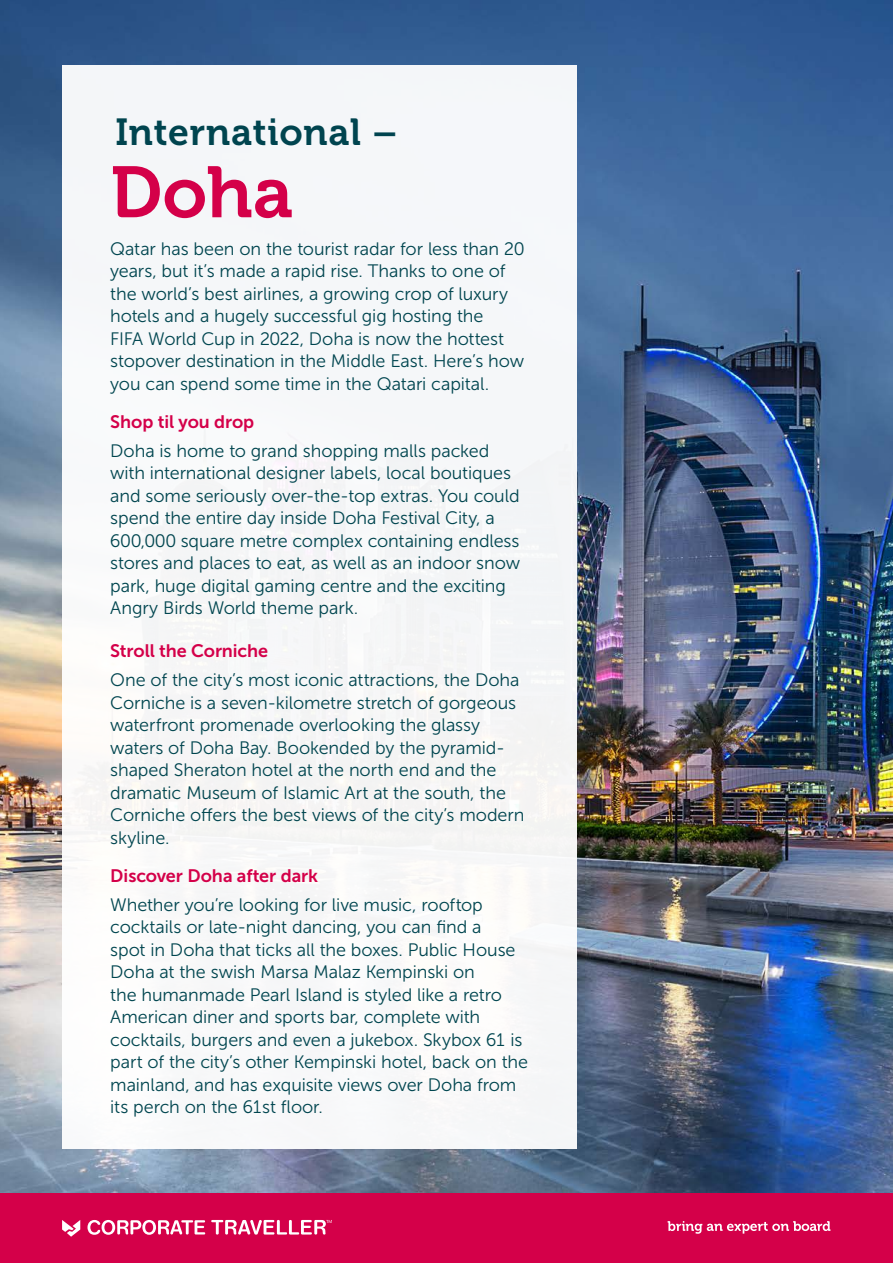
<style>
.page{position:relative;width:893px;height:1263px;background:#fff}
.page>*{position:absolute;margin:0;border:0;box-sizing:border-box;transform-origin:0 0}
.t1{font:72px "Museo 700";color:#d40049}
.t2{font:37.5px "Museo 700";letter-spacing:.02em;color:#00444f}
.CT_Subhead_1_-_teal{font:18px/22.5px "Museo Sans 300";letter-spacing:-.005em;color:#00454f}
.CT_Subhead_1_-_teal-2{font:18px "Museo Sans 700";letter-spacing:-.005em;color:#d40049}
</style>
<div class="page">
<img style="left:0;top:0;width:893px;height:1194px">
<div style="left:0;top:1194px;width:893px;height:69px;background:#d40049"></div>
<svg style="left:88px;top:1220px;width:117px;height:15px"></svg>
<svg style="left:211px;top:1220px;width:121px;height:14px"></svg>
<svg style="left:62px;top:1220px;width:18px;height:17px"></svg>
<svg style="left:668px;top:1221px;width:162px;height:13px"></svg>
<div style="left:62px;top:65px;width:515px;height:1084px;background:#f5f7f9"></div>
<p class="t2" style="left:115px;top:111px;width:283px">International –</p>
<p class="t1" style="left:111px;top:152px;width:184px">Doha</p>
<p class="CT_Subhead_1_-_teal" style="left:110px;top:237px;width:415px">Qatar has been on the tourist radar for less than 20 years, but it’s made a rapid rise. Thanks to one of the world’s best airlines, a growing crop of luxury hotels and a hugely successful gig hosting the<br>FIFA World Cup in 2022, Doha is now the hottest stopover destination in the Middle East. Here’s how you can spend some time in the Qatari capital.</p>
<p class="CT_Subhead_1_-_teal-2" style="left:110px;top:411px;width:145px">Shop til you drop</p>
<p class="CT_Subhead_1_-_teal" style="left:110px;top:439px;width:411px">Doha is home to grand shopping malls packed with international designer labels, local boutiques and some seriously over-the-top extras. You could spend the entire day inside Doha Festival City, a 600,000 square metre complex containing endless stores and places to eat, as well as an indoor snow park, huge digital gaming centre and the exciting Angry Birds World theme park.</p>
<p class="CT_Subhead_1_-_teal-2" style="left:110px;top:641px;width:159px">Stroll the Corniche</p>
<p class="CT_Subhead_1_-_teal" style="left:110px;top:669px;width:416px">One of the city’s most iconic attractions, the Doha Corniche is a seven-kilometre stretch of gorgeous waterfront promenade overlooking the glassy waters of Doha Bay. Bookended by the pyramid&shy;shaped Sheraton hotel at the north end and the dramatic Museum of Islamic Art at the south, the Corniche offers the best views of the city’s modern skyline.</p>
<p class="CT_Subhead_1_-_teal-2" style="left:110px;top:865px;width:209px">Discover Doha after dark</p>
<p class="CT_Subhead_1_-_teal" style="left:110px;top:893px;width:419px">Whether you’re looking for live music, rooftop cocktails or late-night dancing, you can find a<br>spot in Doha that ticks all the boxes. Public House Doha at the swish Marsa Malaz Kempinski on<br>the humanmade Pearl Island is styled like a retro American diner and sports bar, complete with cocktails, burgers and even a jukebox. Skybox 61 is part of the city’s other Kempinski hotel, back on the mainland, and has exquisite views over Doha from its perch on the 61st floor.</p>
</div>
